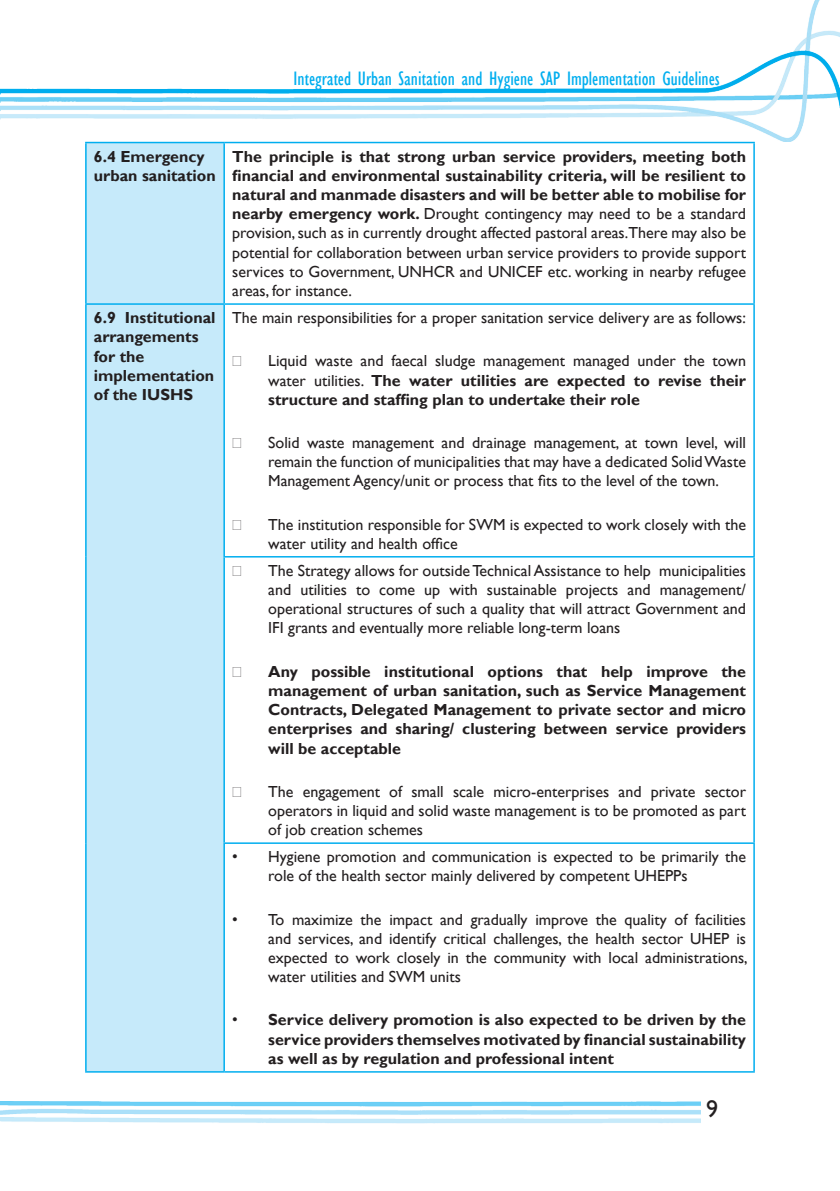
<style>
.page{position:relative;width:840px;height:1191px;background:#fff}
.page>*{position:absolute;margin:0;border:0;box-sizing:border-box;transform-origin:0 0}
.t1{font:24px "Gill Sans";color:#231f20}
.t2{font:condensed 20px "Gill Sans";color:#00aeef}
.t3{font:16px/19.2px "Gill Sans";color:#231f20;text-align:justify}
.t4{font:700 16px/19.2px "Gill Sans";color:#231f20;text-align:justify}
.s1{font-weight:700}
.s2{font-weight:400}
.s3{font-family:"Arial"}
.s4{font-family:"Arial";font-weight:400}
</style>
<div class="page">
<img style="left:0;top:0;width:839px;height:143px">
<img style="left:0;top:1101px;width:700px;height:23px">
<div style="left:87px;top:143px;width:136px;height:928px;background:#c6eafa"></div>
<hr style="left:85px;top:142px;width:139px;height:1px;background:#00aeef">
<hr style="left:85px;top:143px;width:2px;height:160px;background:#00aeef">
<hr style="left:224px;top:142px;width:530px;height:1px;background:#00aeef">
<hr style="left:223px;top:143px;width:2px;height:160px;background:#00aeef">
<hr style="left:753px;top:143px;width:1px;height:160px;background:#00aeef">
<hr style="left:85px;top:303px;width:139px;height:2px;background:#00aeef">
<hr style="left:85px;top:305px;width:2px;height:252px;background:#00aeef">
<hr style="left:85px;top:557px;width:2px;height:286px;background:#00aeef">
<hr style="left:85px;top:843px;width:2px;height:228px;background:#00aeef">
<hr style="left:85px;top:1071px;width:139px;height:1px;background:#00aeef">
<hr style="left:224px;top:303px;width:530px;height:2px;background:#00aeef">
<hr style="left:223px;top:305px;width:2px;height:251px;background:#00aeef">
<hr style="left:753px;top:305px;width:1px;height:251px;background:#00aeef">
<hr style="left:223px;top:556px;width:531px;height:1px;background:#00aeef">
<hr style="left:223px;top:557px;width:2px;height:285px;background:#00aeef">
<hr style="left:753px;top:557px;width:1px;height:285px;background:#00aeef">
<hr style="left:223px;top:842px;width:531px;height:2px;background:#00aeef">
<hr style="left:223px;top:844px;width:2px;height:227px;background:#00aeef">
<hr style="left:753px;top:844px;width:1px;height:227px;background:#00aeef">
<hr style="left:224px;top:1071px;width:530px;height:1px;background:#00aeef">
<p class="t2" style="left:293px;top:67px;width:428px">Integrated Urban Sanitation and Hygiene SAP Implementation Guidelines</p>
<p class="t4" style="left:94px;top:147px;width:123px">6.4 Emergency urban sanitation</p>
<p class="t3" style="left:232px;top:147px;width:515px"><span class="s1">The principle is that strong urban service providers, meeting both financial and environmental sustainability criteria, will be resilient to natural and manmade disasters and will be better able to mobilise for nearby emergency work.</span> Drought contingency may need to be a standard provision, such as in currently drought affected pastoral areas.There may also be potential for collaboration between urban service providers to provide support services to Government, UNHCR and UNICEF etc. working in nearby refugee areas, for instance.</p>
<p class="t4" style="left:94px;top:308px;width:123px;text-align:left">6.9 Institutional arrangements for the implementation of the IUSHS</p>
<p class="t3" style="left:232px;top:308px;width:515px">The main responsibilities for a proper sanitation service delivery are as follows:</p>
<p class="t4" style="left:268px;top:352px;width:479px;text-indent:-36px">• <span class="s2">Liquid waste and faecal sludge management managed under the town water utilities.</span> The water utilities are expected to revise their structure and staffing plan to undertake their role</p>
<p class="t3" style="left:268px;top:433px;width:479px;text-indent:-36px">• Solid waste management and drainage management, at town level, will remain the function of municipalities that may have a dedicated Solid Waste Management Agency/unit or process that fits to the level of the town.</p>
<p class="t3" style="left:268px;top:515px;width:479px;text-indent:-36px">• The institution responsible for SWM is expected to work closely with the water utility and health office</p>
<p class="t3" style="left:268px;top:561px;width:479px;text-indent:-36px">• The Strategy allows for outside Technical Assistance to help municipalities and utilities to come up with sustainable projects and management/ operational structures of such a quality that will attract Government and IFI grants and eventually more reliable long-term loans</p>
<p class="t4" style="left:268px;top:662px;width:479px;text-indent:-36px">• Any possible institutional options that help improve the management of urban sanitation, such as Service Management Contracts, Delegated Management to private sector and micro enterprises and sharing/ clustering between service providers will be acceptable</p>
<p class="t3" style="left:268px;top:782px;width:479px;text-indent:-36px">• The engagement of small scale micro-enterprises and private sector operators in liquid and solid waste management is to be promoted as part of job creation schemes</p>
<p class="t3" style="left:268px;top:847px;width:479px;text-indent:-36px"><span class="s3">•</span> Hygiene promotion and communication is expected to be primarily the role of the health sector mainly delivered by competent UHEPPs</p>
<p class="t3" style="left:268px;top:910px;width:480px;text-indent:-36px"><span class="s3">•</span> To maximize the impact and gradually improve the quality of facilities and services, and identify critical challenges, the health sector UHEP is expected to work closely in the community with local administrations, water utilities and SWM units</p>
<p class="t4" style="left:268px;top:1011px;width:479px;text-indent:-36px"><span class="s4">•</span> Service delivery promotion is also expected to be driven by the service providers themselves motivated by financial sustainability as well as by regulation and professional intent</p>
<h1 class="t1" style="left:705px;top:1095px;width:13px">9</h1>
</div>
